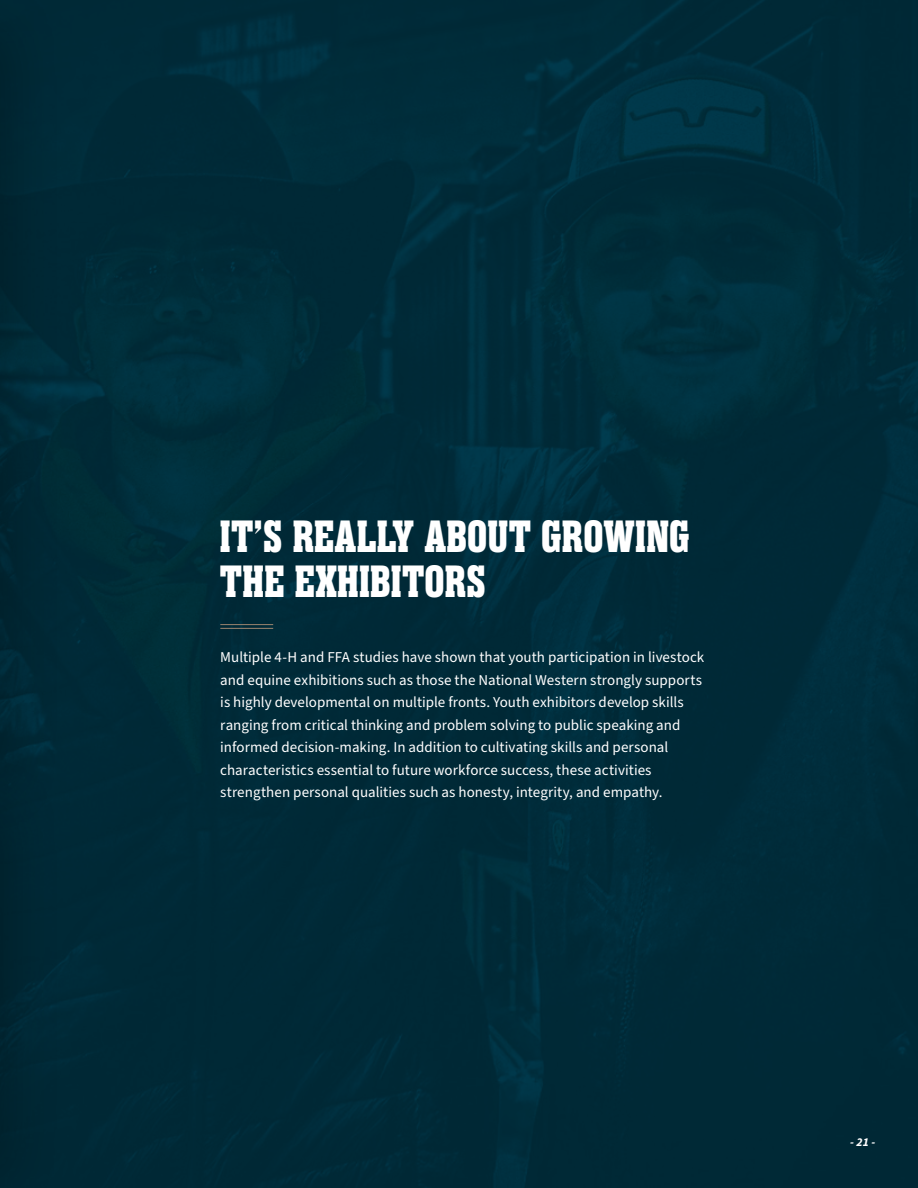
<style>
.page{position:relative;width:918px;height:1188px;background:#fff}
.page>*{position:absolute;margin:0;border:0;box-sizing:border-box;transform-origin:0 0}
.t1{font:700 45px/45px "Rama Slab E";letter-spacing:.02em;color:#fff}
.Body_Text{font:15px/22.5px "Source Sans Pro";color:#fff}
.t2{font:italic 700 12px "Source Sans Pro";color:#fff}
</style>
<div class="page">
<img style="left:63px;top:0;width:855px;height:1188px">
<div style="left:0;top:365px;width:63px;height:474px;background:#002834"></div>
<div style="left:0;top:0;width:63px;height:454px;background:#002835"></div>
<div style="left:0;top:753px;width:63px;height:435px;background:#002734"></div>
<hr style="left:220px;top:624px;width:53px;height:1px;background:#9c856f">
<hr style="left:220px;top:628px;width:53px;height:1px;background:#9c856f">
<h2 class="t1" style="left:220px;top:515px;width:471px">IT’S REALLY ABOUT GROWING<br>THE EXHIBITORS</h2>
<p class="Body_Text" style="left:220px;top:647px;width:485px">Multiple 4-H and FFA studies have shown that youth participation in livestock and equine exhibitions such as those the National Western strongly supports is highly developmental on multiple fronts. Youth exhibitors develop skills ranging from critical thinking and problem solving to public speaking and informed decision-making. In addition to cultivating skills and personal characteristics essential to future workforce success, these activities strengthen personal qualities such as honesty, integrity, and empathy.</p>
<p class="t2" style="left:850px;top:1134px;width:27px">- 21 -</p>
</div>
